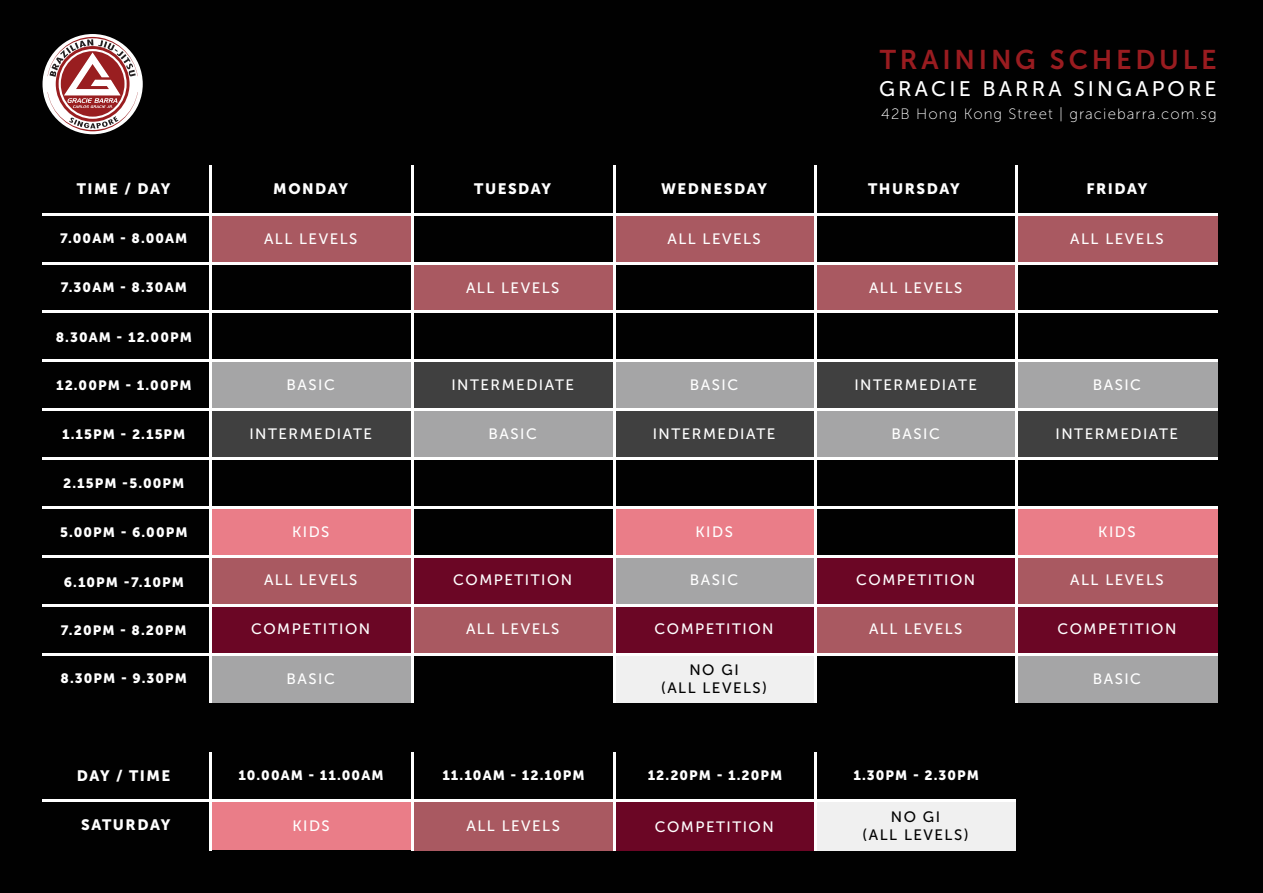
<style>
.page{position:relative;width:1263px;height:893px;background:#010101}
.page>*{position:absolute;margin:0;border:0;box-sizing:border-box;transform-origin:0 0}
.t1{font:27px "Museo Sans 700";letter-spacing:.14em;color:#991c20}
.t2{font:21px "Museo Sans 500";letter-spacing:.15em;color:#fff}
.t3{font:15px "Museo Sans 500";letter-spacing:.1em;color:#fff}
.t4{font:15px "Museo Sans 900";letter-spacing:.1em;color:#fff}
.t5{font:15px "Museo Sans 100";letter-spacing:.07em;color:#fff}
.t6{font:15px/18px "Museo Sans 500";letter-spacing:.1em;color:#010101;text-align:center}
.t7{font:13.5px "Museo Sans 900";letter-spacing:.08em;color:#fff}
</style>
<div class="page">
<div style="left:615px;top:654px;width:201px;height:49px;background:#f0f0f0"></div>
<div style="left:817px;top:801px;width:199px;height:49px;background:#f0f0f0"></div>
<div style="left:211px;top:654px;width:202px;height:49px;background:#a5a5a6"></div>
<div style="left:1017px;top:654px;width:201px;height:49px;background:#a5a5a6"></div>
<div style="left:1017px;top:605px;width:201px;height:49px;background:#6b0625"></div>
<div style="left:615px;top:605px;width:201px;height:49px;background:#6b0625"></div>
<div style="left:211px;top:605px;width:202px;height:49px;background:#6b0625"></div>
<div style="left:414px;top:605px;width:201px;height:49px;background:#a95961"></div>
<div style="left:816px;top:605px;width:201px;height:49px;background:#a95961"></div>
<div style="left:816px;top:556px;width:201px;height:49px;background:#6b0625"></div>
<div style="left:414px;top:556px;width:201px;height:49px;background:#6b0625"></div>
<div style="left:211px;top:556px;width:202px;height:49px;background:#a95961"></div>
<div style="left:615px;top:556px;width:201px;height:49px;background:#a5a5a6"></div>
<div style="left:1017px;top:556px;width:201px;height:49px;background:#a95961"></div>
<div style="left:1017px;top:410px;width:201px;height:49px;background:#404040"></div>
<div style="left:615px;top:410px;width:201px;height:49px;background:#404040"></div>
<div style="left:211px;top:410px;width:202px;height:47px;background:#404040"></div>
<div style="left:414px;top:801px;width:199px;height:49px;background:#a95961"></div>
<div style="left:414px;top:410px;width:201px;height:49px;background:#a5a5a6"></div>
<div style="left:816px;top:410px;width:201px;height:49px;background:#a5a5a6"></div>
<div style="left:816px;top:361px;width:201px;height:49px;background:#404040"></div>
<div style="left:414px;top:361px;width:201px;height:49px;background:#404040"></div>
<div style="left:211px;top:361px;width:202px;height:49px;background:#a5a5a6"></div>
<div style="left:615px;top:361px;width:201px;height:49px;background:#a5a5a6"></div>
<div style="left:1017px;top:361px;width:201px;height:49px;background:#a5a5a6"></div>
<div style="left:414px;top:263px;width:201px;height:49px;background:#a95961"></div>
<div style="left:816px;top:263px;width:201px;height:49px;background:#a95961"></div>
<div style="left:211px;top:214px;width:201px;height:49px;background:#a95961"></div>
<div style="left:615px;top:214px;width:201px;height:49px;background:#a95961"></div>
<div style="left:1017px;top:214px;width:201px;height:49px;background:#a95961"></div>
<div style="left:615px;top:801px;width:200px;height:49px;background:#6b0625"></div>
<div style="left:212px;top:801px;width:200px;height:49px;background:#ea7d88"></div>
<div style="left:1017px;top:507px;width:201px;height:49px;background:#ea7d88"></div>
<div style="left:615px;top:507px;width:201px;height:49px;background:#ea7d88"></div>
<div style="left:211px;top:507px;width:202px;height:49px;background:#ea7d88"></div>
<hr style="left:209px;top:165px;width:3px;height:538px;background:#fff">
<hr style="left:412px;top:165px;width:2px;height:538px;background:#fff">
<hr style="left:43px;top:213px;width:1175px;height:2px;background:#fff">
<hr style="left:43px;top:653px;width:1175px;height:2px;background:#fff">
<hr style="left:43px;top:604px;width:1175px;height:2px;background:#fff">
<hr style="left:43px;top:555px;width:1175px;height:2px;background:#fff">
<hr style="left:43px;top:506px;width:1175px;height:3px;background:#fff">
<hr style="left:43px;top:458px;width:1175px;height:2px;background:#fff">
<hr style="left:43px;top:409px;width:1175px;height:2px;background:#fff">
<hr style="left:43px;top:360px;width:1175px;height:2px;background:#fff">
<hr style="left:43px;top:311px;width:1175px;height:2px;background:#fff">
<hr style="left:43px;top:262px;width:1175px;height:2px;background:#fff">
<hr style="left:613px;top:165px;width:2px;height:538px;background:#fff">
<hr style="left:814px;top:165px;width:3px;height:538px;background:#fff">
<hr style="left:1016px;top:165px;width:2px;height:538px;background:#fff">
<hr style="left:209px;top:752px;width:3px;height:98px;background:#fff">
<hr style="left:412px;top:752px;width:2px;height:98px;background:#fff">
<hr style="left:43px;top:799px;width:973px;height:2px;background:#fff">
<hr style="left:613px;top:752px;width:2px;height:98px;background:#fff">
<hr style="left:814px;top:752px;width:3px;height:98px;background:#fff">
<div style="left:43px;top:34px;width:100px;height:100px;background:#fff;border-radius:50%"></div>
<svg style="left:48px;top:37px;width:90px;height:94px"></svg>
<h1 class="t1" style="left:880px;top:45px;width:338px">TRAINING SCHEDULE</h1>
<h2 class="t2" style="left:879px;top:78px;width:339px">GRACIE BARRA SINGAPORE</h2>
<p class="t5" style="left:881px;top:106px;width:337px">42B Hong Kong Street | graciebarra.com.sg</p>
<p class="t4" style="left:77px;top:181px;width:95px">TIME / DAY</p>
<p class="t4" style="left:273px;top:181px;width:76px">MONDAY</p>
<p class="t4" style="left:474px;top:181px;width:78px">TUESDAY</p>
<p class="t4" style="left:661px;top:181px;width:108px">WEDNESDAY</p>
<p class="t4" style="left:868px;top:181px;width:93px">THURSDAY</p>
<p class="t4" style="left:1086px;top:181px;width:63px">FRIDAY</p>
<p class="t7" style="left:60px;top:231px;width:129px">7.00AM - 8.00AM</p>
<p class="t3" style="left:264px;top:230px;width:95px">ALL LEVELS</p>
<p class="t3" style="left:667px;top:230px;width:95px">ALL LEVELS</p>
<p class="t3" style="left:1070px;top:230px;width:95px">ALL LEVELS</p>
<p class="t7" style="left:61px;top:280px;width:128px">7.30AM - 8.30AM</p>
<p class="t3" style="left:466px;top:279px;width:95px">ALL LEVELS</p>
<p class="t3" style="left:869px;top:279px;width:95px">ALL LEVELS</p>
<p class="t7" style="left:56px;top:330px;width:138px">8.30AM - 12.00PM</p>
<p class="t7" style="left:56px;top:378px;width:137px">12.00PM - 1.00PM</p>
<p class="t3" style="left:287px;top:377px;width:50px">BASIC</p>
<p class="t3" style="left:451px;top:377px;width:124px">INTERMEDIATE</p>
<p class="t3" style="left:690px;top:377px;width:50px">BASIC</p>
<p class="t3" style="left:854px;top:377px;width:124px">INTERMEDIATE</p>
<p class="t3" style="left:1093px;top:377px;width:50px">BASIC</p>
<p class="t7" style="left:62px;top:426px;width:125px">1.15PM - 2.15PM</p>
<p class="t3" style="left:489px;top:426px;width:50px">BASIC</p>
<p class="t3" style="left:891px;top:426px;width:50px">BASIC</p>
<p class="t3" style="left:249px;top:426px;width:124px">INTERMEDIATE</p>
<p class="t3" style="left:653px;top:426px;width:124px">INTERMEDIATE</p>
<p class="t3" style="left:1055px;top:426px;width:124px">INTERMEDIATE</p>
<p class="t7" style="left:63px;top:475px;width:123px">2.15PM -5.00PM</p>
<p class="t7" style="left:60px;top:524px;width:129px">5.00PM - 6.00PM</p>
<p class="t3" style="left:292px;top:523px;width:39px">KIDS</p>
<p class="t3" style="left:695px;top:523px;width:39px">KIDS</p>
<p class="t3" style="left:1098px;top:523px;width:39px">KIDS</p>
<p class="t7" style="left:64px;top:575px;width:122px">6.10PM -7.10PM</p>
<p class="t3" style="left:264px;top:572px;width:95px">ALL LEVELS</p>
<p class="t3" style="left:453px;top:572px;width:120px">COMPETITION</p>
<p class="t3" style="left:690px;top:572px;width:50px">BASIC</p>
<p class="t3" style="left:856px;top:572px;width:120px">COMPETITION</p>
<p class="t3" style="left:1070px;top:572px;width:95px">ALL LEVELS</p>
<p class="t7" style="left:61px;top:623px;width:127px">7.20PM - 8.20PM</p>
<p class="t3" style="left:251px;top:621px;width:120px">COMPETITION</p>
<p class="t3" style="left:466px;top:621px;width:95px">ALL LEVELS</p>
<p class="t3" style="left:655px;top:621px;width:120px">COMPETITION</p>
<p class="t3" style="left:869px;top:621px;width:95px">ALL LEVELS</p>
<p class="t3" style="left:1057px;top:621px;width:120px">COMPETITION</p>
<p class="t7" style="left:61px;top:671px;width:128px">8.30PM - 9.30PM</p>
<p class="t6" style="left:661px;top:660px;width:108px">NO GI<br>(ALL LEVELS)</p>
<p class="t3" style="left:287px;top:670px;width:50px">BASIC</p>
<p class="t3" style="left:1093px;top:670px;width:50px">BASIC</p>
<p class="t4" style="left:77px;top:767px;width:95px">DAY / TIME</p>
<p class="t7" style="left:238px;top:767px;width:147px">10.00AM - 11.00AM</p>
<p class="t7" style="left:442px;top:767px;width:144px">11.10AM - 12.10PM</p>
<p class="t7" style="left:648px;top:767px;width:136px">12.20PM - 1.20PM</p>
<p class="t7" style="left:853px;top:767px;width:127px">1.30PM - 2.30PM</p>
<p class="t4" style="left:81px;top:816px;width:91px">SATURDAY</p>
<p class="t3" style="left:292px;top:817px;width:39px">KIDS</p>
<p class="t3" style="left:655px;top:819px;width:120px">COMPETITION</p>
<p class="t3" style="left:466px;top:817px;width:95px">ALL LEVELS</p>
<p class="t6" style="left:862px;top:808px;width:108px">NO GI<br>(ALL LEVELS)</p>
</div>
